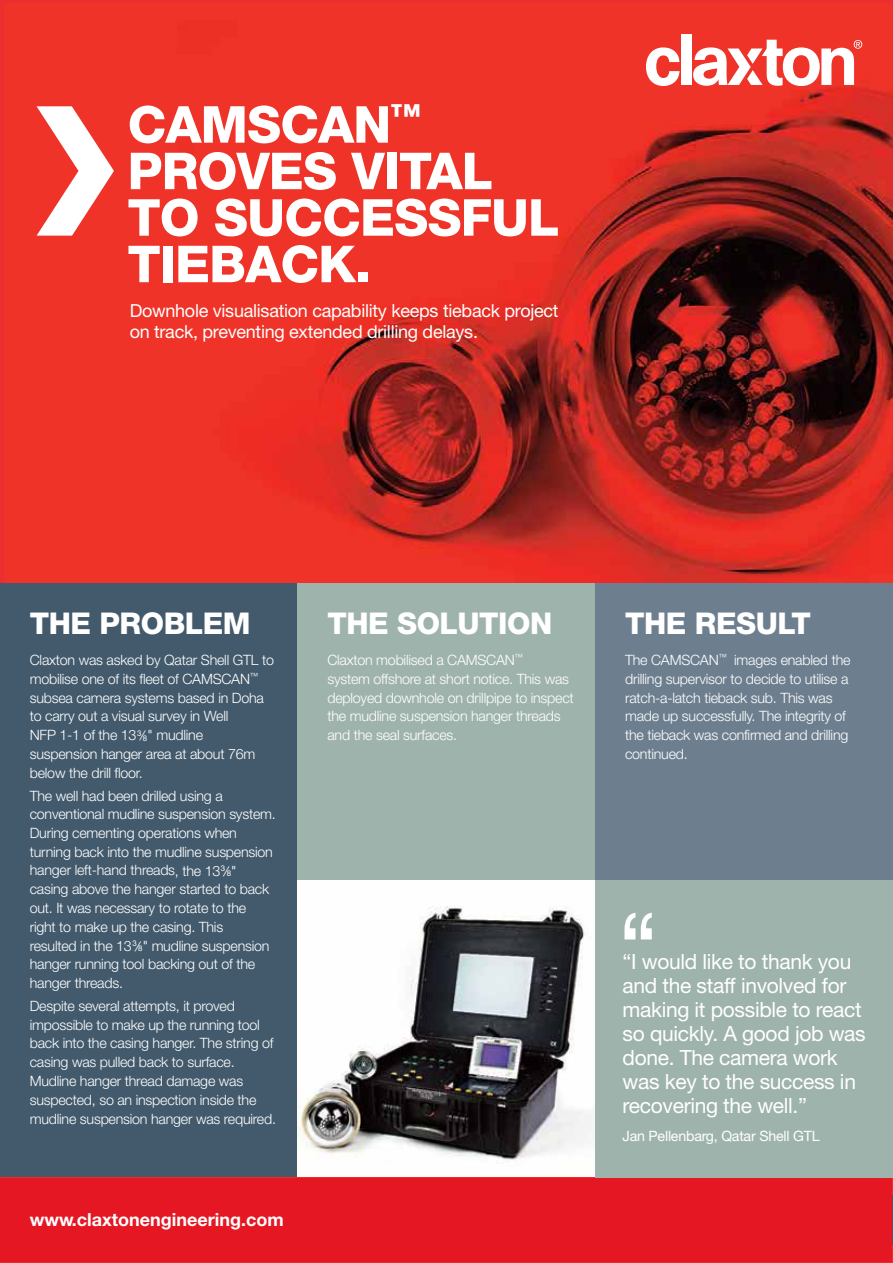
<style>
.page{position:relative;width:893px;height:1263px;background:#fff}
.page>*{position:absolute;margin:0;border:0;box-sizing:border-box;transform-origin:0 0}
.t1{font:105px "Helvetica";color:#fff}
.t2{font:800 51px/46.5px "Helvetica Neue";letter-spacing:-.015em;color:#fff}
.t3{font:800 30px "Helvetica Neue";letter-spacing:-.015em;color:#fff}
.t4{font:21px/24px "Helvetica Neue";letter-spacing:-.015em;color:#fff}
.t5{font:18px/21px "Helvetica Neue";letter-spacing:-.015em;color:#fff}
.t6{font:700 18px "Helvetica Neue";color:#fff}
.t7{font:300 14.25px/18.8px "Helvetica Neue";letter-spacing:-.015em;color:#fff}
.t8{font:14.25px "Helvetica Neue";letter-spacing:-.015em;color:#fff}
.s1{font-weight:400;font-size:13.2px}
.s2{font-weight:400;font-size:7.95px}
</style>
<div class="page">
<div style="left:595px;top:583px;width:298px;height:297px;background:#6d7f8f"></div>
<div style="left:0;top:583px;width:298px;height:595px;background:#425a6c"></div>
<img style="left:298px;top:906px;width:296px;height:272px">
<div style="left:298px;top:583px;width:297px;height:297px;background:#9fb3ad"></div>
<img style="left:4px;top:4px;width:889px;height:579px">
<svg style="left:646px;top:47px;width:33px;height:39px"></svg>
<div style="left:681px;top:35px;width:10px;height:50px;background:#fff"></div>
<svg style="left:693px;top:40px;width:169px;height:46px"></svg>
<svg style="left:0;top:1178px;width:893px;height:85px;background:#e5232a"></svg>
<svg style="left:37px;top:106px;width:77px;height:130px"></svg>
<div style="left:595px;top:880px;width:298px;height:298px;background:#9fb3ad"></div>
<div style="left:1px;top:1179px;width:891px;height:83px;background:#e51723"></div>
<h2 class="t2" style="left:128px;top:101px;width:433px">CAMSCAN<sup>™<br></sup>PROVES VITAL<br>TO SUCCESSFUL<br>TIEBACK.</h2>
<p class="t5" style="left:130px;top:300px;width:430px">Downhole visualisation capability keeps tieback project on track, preventing extended drilling delays.</p>
<h3 class="t3" style="left:30px;top:605px;width:222px">THE PROBLEM</h3>
<h3 class="t3" style="left:327px;top:605px;width:226px">THE SOLUTION</h3>
<p class="t7" style="left:327px;top:650px;width:248px">Claxton mobilised a CAMSCAN<sup>™<br></sup>system offshore at short notice. This was deployed downhole on drillpipe to inspect the mudline suspension hanger threads and the seal surfaces.</p>
<p class="t7" style="left:30px;top:650px;width:246px">Claxton was asked by Qatar Shell GTL to mobilise one of its fleet of CAMSCAN<sup>™ </sup>subsea camera systems based in Doha to carry out a visual survey in Well<br>NFP 1-1 of the 13<sup>3</sup><span class="s1">⁄</span><span class="s2">8</span>" mudline suspension hanger area at about 76m below the drill floor.</p>
<p class="t7" style="left:30px;top:786px;width:248px">The well had been drilled using a conventional mudline suspension system.<br>During cementing operations when turning back into the mudline suspension hanger left-hand threads, the 13<sup>3</sup><span class="s1">⁄</span><span class="s2">8</span>" casing above the hanger started to back out. It was necessary to rotate to the right to make up the casing. This<br>resulted in the 13<sup>3</sup><span class="s1">⁄</span><span class="s2">8</span>" mudline suspension hanger running tool backing out of the hanger threads.</p>
<p class="t7" style="left:30px;top:996px;width:248px">Despite several attempts, it proved impossible to make up the running tool back into the casing hanger. The string of casing was pulled back to surface.<br>Mudline hanger thread damage was suspected, so an inspection inside the mudline suspension hanger was required.</p>
<p class="t6" style="left:30px;top:1209px;width:256px">www.claxtonengineering.com</p>
<p class="t6" style="left:138px;top:1209px;width:142px">engineering.com</p>
<h3 class="t3" style="left:625px;top:605px;width:187px">THE RESULT</h3>
<p class="t7" style="left:625px;top:650px;width:227px">The CAMSCAN<sup>™</sup> images enabled the drilling supervisor to decide to utilise a ratch-a-latch tieback sub. This was made up successfully. The integrity of the tieback was confirmed and drilling continued.</p>
<h1 class="t1" style="left:618px;top:871px;width:41px">‘‘</h1>
<h3 class="t4" style="left:623px;top:949px;width:245px">“I would like to thank you and the staff involved for making it possible to react so quickly. A good job was done. The camera work was key to the success in recovering the well.”</h3>
<p class="t8" style="left:623px;top:1127px;width:199px">Jan Pellenbarg, Qatar Shell GTL</p>
</div>
